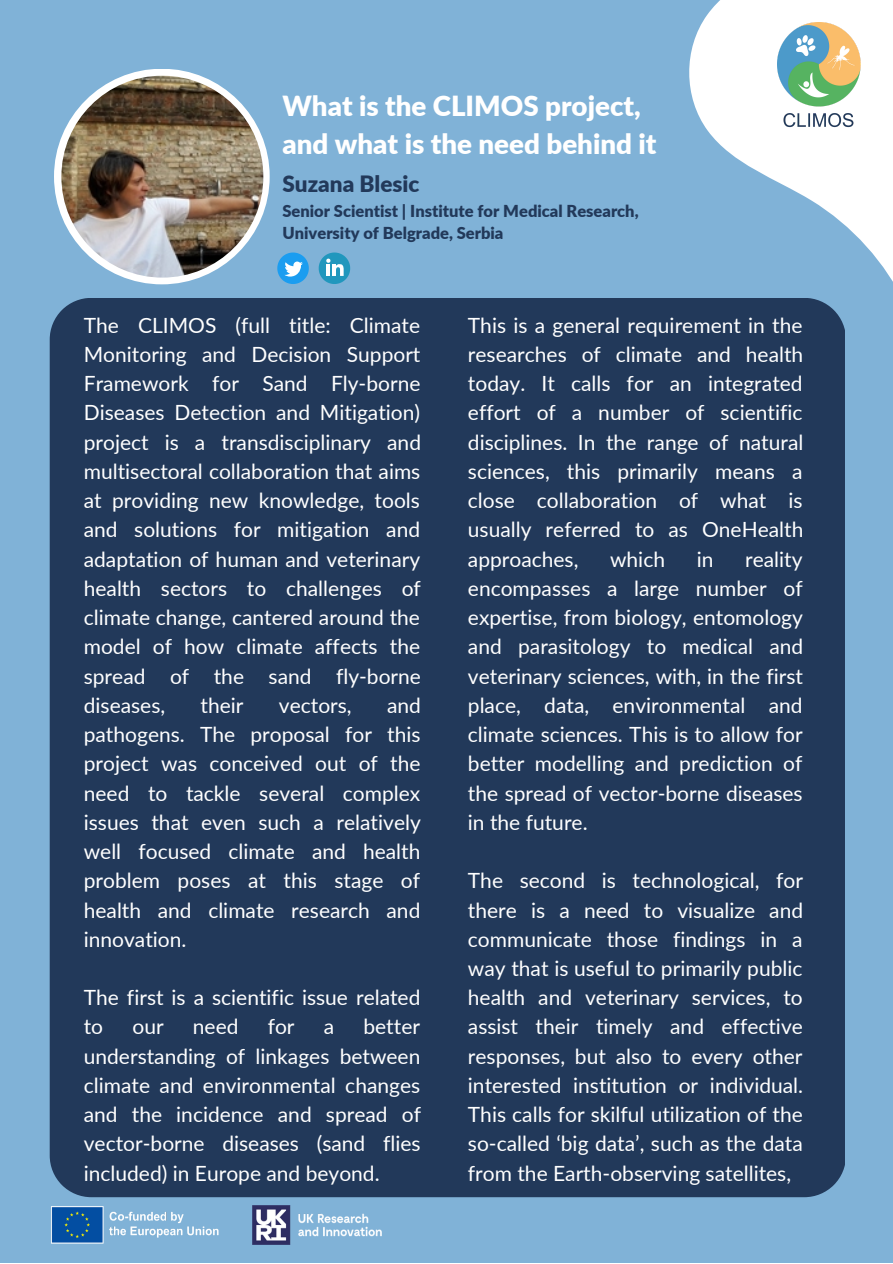
<style>
.page{position:relative;width:893px;height:1264px;background:#fff}
.page>*{position:absolute;margin:0;border:0;box-sizing:border-box;transform-origin:0 0}
.t1{font:900 27.75px/37.7px "Lato";color:#fff}
.t2{font:900 22.5px "Lato";color:#22395a}
.t3{font:21px/29.2px "Lato";color:#fff;text-align:justify}
.t4{font:900 16.5px/22.5px "Lato";color:#22395a}
</style>
<div class="page">
<div style="left:0;top:0;width:892px;height:1262px;background:#80b2d7"></div>
<svg style="left:689px;top:0;width:203px;height:482px"></svg>
<img style="left:777px;top:23px;width:85px;height:109px">
<svg style="left:277px;top:252px;width:32px;height:32px"></svg>
<svg style="left:318px;top:252px;width:32px;height:32px"></svg>
<div style="left:50px;top:298px;width:794px;height:899px;background:#22395a"></div>
<div style="left:54px;top:69px;width:216px;height:215px;background:#fff;border-radius:50%"></div>
<img style="left:61px;top:76px;width:202px;height:201px;border-radius:50%">
<img style="left:51px;top:1206px;width:168px;height:38px">
<img style="left:252px;top:1205px;width:130px;height:39px">
<h1 class="t1" style="left:282px;top:86px;width:375px">What is the CLIMOS project, and what is the need behind it</h1>
<p class="t2" style="left:282px;top:170px;width:138px">Suzana Blesic</p>
<p class="t4" style="left:282px;top:199px;width:358px">Senior Scientist | Institute for Medical Research,<br>University of Belgrade, Serbia</p>
<p class="t3" style="left:84px;top:310px;width:339px">The CLIMOS (full title: Climate Monitoring and Decision Support Framework for Sand Fly-borne Diseases Detection and Mitigation) project is a transdisciplinary and multisectoral collaboration that aims at providing new knowledge, tools and solutions for mitigation and adaptation of human and veterinary health sectors to challenges of climate change, cantered around the model of how climate affects the spread of the sand fly-borne diseases,</p>
<p class="t3" style="left:84px;top:690px;width:338px;text-indent:303px">and pathogens. The proposal for this project was conceived out of the need to tackle several complex issues that even such a relatively well focused climate and health problem poses at this stage of health and climate research and innovation.</p>
<p class="t3" style="left:200px;top:690px;width:44px">their</p>
<p class="t3" style="left:279px;top:690px;width:74px">vectors,</p>
<p class="t3" style="left:84px;top:982px;width:338px">The first is a scientific issue related to</p>
<p class="t3" style="left:84px;top:1011px;width:339px;text-indent:280px">better understanding of linkages between climate and environmental changes and the incidence and spread of vector-borne diseases (sand flies included) in Europe and beyond.</p>
<p class="t3" style="left:132px;top:1011px;width:33px">our</p>
<p class="t3" style="left:193px;top:1011px;width:47px">need</p>
<p class="t3" style="left:268px;top:1011px;width:28px">for</p>
<p class="t3" style="left:324px;top:1011px;width:12px">a</p>
<p class="t3" style="left:468px;top:310px;width:337px">This is a general requirement in the researches of climate and health today. It calls for an integrated effort of a number of scientific disciplines. In the range of natural sciences, this primarily means a close collaboration of what is usually referred to as OneHealth approaches,</p>
<p class="t3" style="left:468px;top:544px;width:337px;text-indent:277px">reality encompasses a large number of expertise, from biology, entomology and parasitology to medical and veterinary sciences, with, in the first place, data, environmental and climate sciences. This is to allow for better modelling and prediction of the spread of vector-borne diseases in the future.</p>
<p class="t3" style="left:610px;top:544px;width:56px">which</p>
<p class="t3" style="left:696px;top:544px;width:18px">in</p>
<p class="t3" style="left:468px;top:865px;width:337px">The second is technological, for there is a need to visualize and communicate those findings in a way that is useful to primarily public health and veterinary services, to assist their timely and effective responses, but also to every other interested institution or individual.<br>This calls for skilful utilization of the so-called ‘big data’, such as the data from the Earth-observing satellites,</p>
</div>
